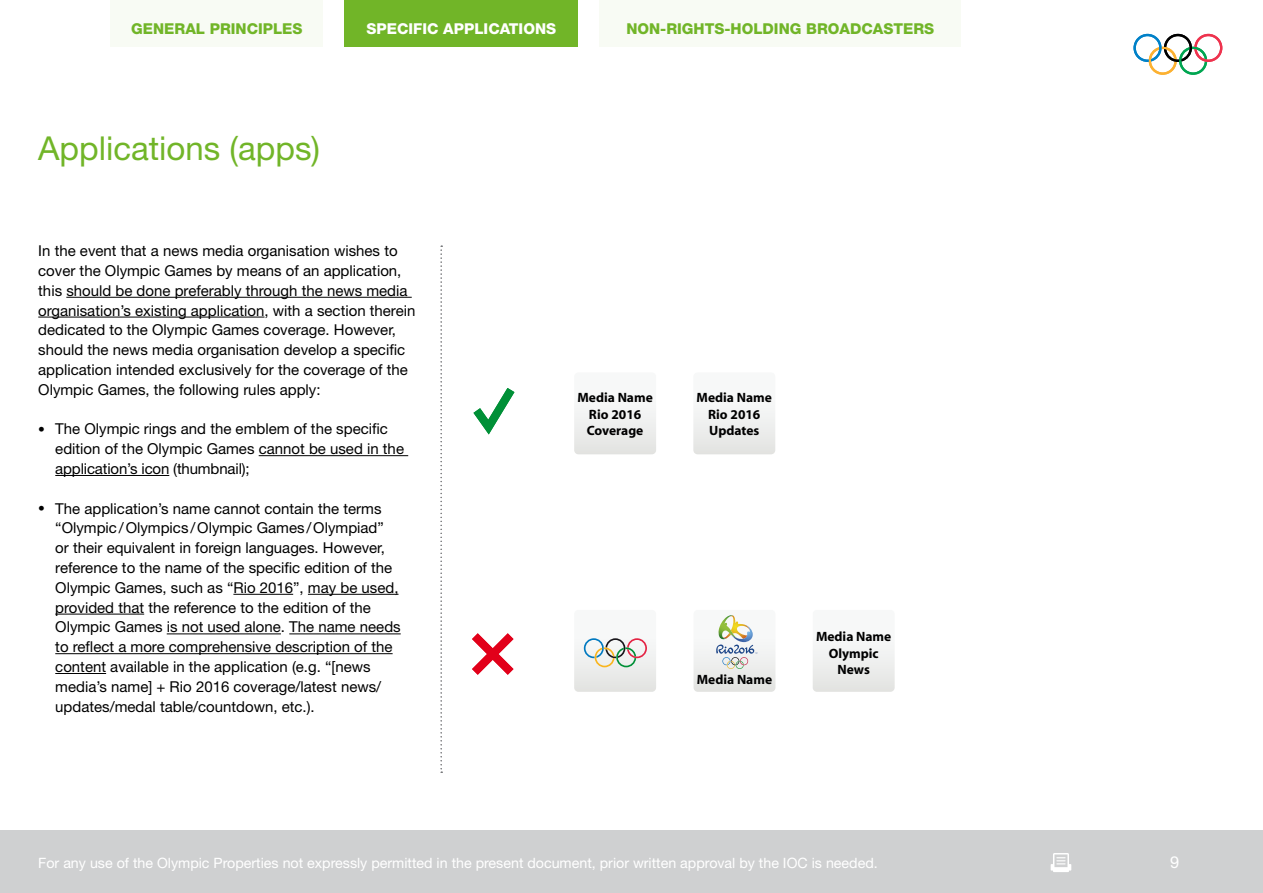
<style>
.page{position:relative;width:1263px;height:893px;background:#fff}
.page>*{position:absolute;margin:0;border:0;box-sizing:border-box;transform-origin:0 0}
.t1{font:33px "Helvetica Neue LT Std";color:#71b528}
.t2{font:16.5px "Helvetica Neue LT Std";color:#fff}
.t3{font:15px/19.8px "Helvetica Neue LT Std";color:#000}
.t4{font:800 15px "Helvetica Neue LT Std";color:#71b528}
.t5{font:800 15px "Helvetica Neue LT Std";color:#fff}
.t6{font:14.25px "Helvetica Neue LT Std";color:#fff}
.t7{font:700 13.5px/16.5px "Myriad";color:#000;text-align:center}
.s1{font-size:13.5px}
</style>
<div class="page">
<svg style="left:441px;top:246px;width:1px;height:527px"></svg>
<svg style="left:472px;top:633px;width:41px;height:42px"></svg>
<svg style="left:473px;top:388px;width:41px;height:46px"></svg>
<hr style="left:66px;top:297px;width:346px;height:1px;background:#000">
<hr style="left:38px;top:317px;width:227px;height:1px;background:#000">
<hr style="left:259px;top:455px;width:149px;height:1px;background:#000">
<hr style="left:55px;top:475px;width:114px;height:1px;background:#000">
<hr style="left:233px;top:594px;width:60px;height:1px;background:#000">
<hr style="left:308px;top:594px;width:90px;height:1px;background:#000">
<hr style="left:55px;top:614px;width:89px;height:1px;background:#000">
<hr style="left:167px;top:633px;width:114px;height:1px;background:#000">
<hr style="left:289px;top:633px;width:112px;height:1px;background:#000">
<hr style="left:55px;top:653px;width:338px;height:1px;background:#000">
<hr style="left:55px;top:673px;width:51px;height:1px;background:#000">
<svg style="left:574px;top:638px;width:82px;height:54px"></svg>
<svg style="left:574px;top:408px;width:82px;height:46px"></svg>
<svg style="left:693px;top:408px;width:82px;height:46px"></svg>
<svg style="left:813px;top:645px;width:82px;height:47px"></svg>
<svg style="left:693px;top:615px;width:82px;height:77px"></svg>
<div style="left:600px;top:0;width:361px;height:47px;background:#f8fbf4"></div>
<div style="left:111px;top:0;width:212px;height:47px;background:#f8fbf4"></div>
<div style="left:344px;top:0;width:234px;height:47px;background:#71b528"></div>
<div style="left:0;top:830px;width:1263px;height:63px;background:#cfd0d1"></div>
<svg style="left:1133px;top:34px;width:89px;height:41px"></svg>
<svg style="left:1051px;top:853px;width:20px;height:19px"></svg>
<p class="t4" style="left:131px;top:20px;width:173px">GENERAL PRINCIPLES</p>
<p class="t5" style="left:367px;top:20px;width:191px">SPECIFIC APPLICATIONS</p>
<p class="t4" style="left:626px;top:20px;width:309px">NON-RIGHTS-HOLDING BROADCASTERS</p>
<h1 class="t1" style="left:38px;top:128px;width:283px">Applications (apps)</h1>
<p class="t3" style="left:38px;top:241px;width:379px">In the event that a news media organisation wishes to cover the Olympic Games by means of an application, this should be done preferably through the news media organisation’s existing application, with a section therein dedicated to the Olympic Games coverage. However, should the news media organisation develop a specific application intended exclusively for the coverage of the Olympic Games, the following rules apply:</p>
<p class="t3" style="left:55px;top:419px;width:350px;text-indent:-17px"><span class="s1">•</span> The Olympic rings and the emblem of the specific edition of the Olympic Games cannot be used in the application’s icon (thumbnail);</p>
<p class="t3" style="left:55px;top:498px;width:347px;text-indent:-17px"><span class="s1">•</span> The application’s name cannot contain the terms “Olympic/Olympics /Olympic Games/Olympiad” or their equivalent in foreign languages. However, reference to the name of the specific edition of the Olympic Games, such as “Rio 2016”, may be used, provided that the reference to the edition of the Olympic Games is not used alone. The name needs to reflect a more comprehensive description of the content available in the application (e.g. “[news media’s name] + Rio 2016 coverage/latest news/ updates/medal table/countdown, etc.).</p>
<p class="t7" style="left:577px;top:390px;width:77px">Media Name<br>Rio 2016<br>Coverage</p>
<p class="t7" style="left:697px;top:390px;width:77px">Media Name<br>Rio 2016<br>Updates</p>
<p class="t7" style="left:697px;top:671px;width:77px">Media Name</p>
<p class="t7" style="left:816px;top:629px;width:77px">Media Name<br>Olympic<br>News</p>
<p class="t6" style="left:38px;top:854px;width:841px">For any use of the Olympic Properties not expressly permitted in the present document, prior written approval by the IOC is needed.</p>
<p class="t2" style="left:1170px;top:852px;width:11px">9</p>
</div>
